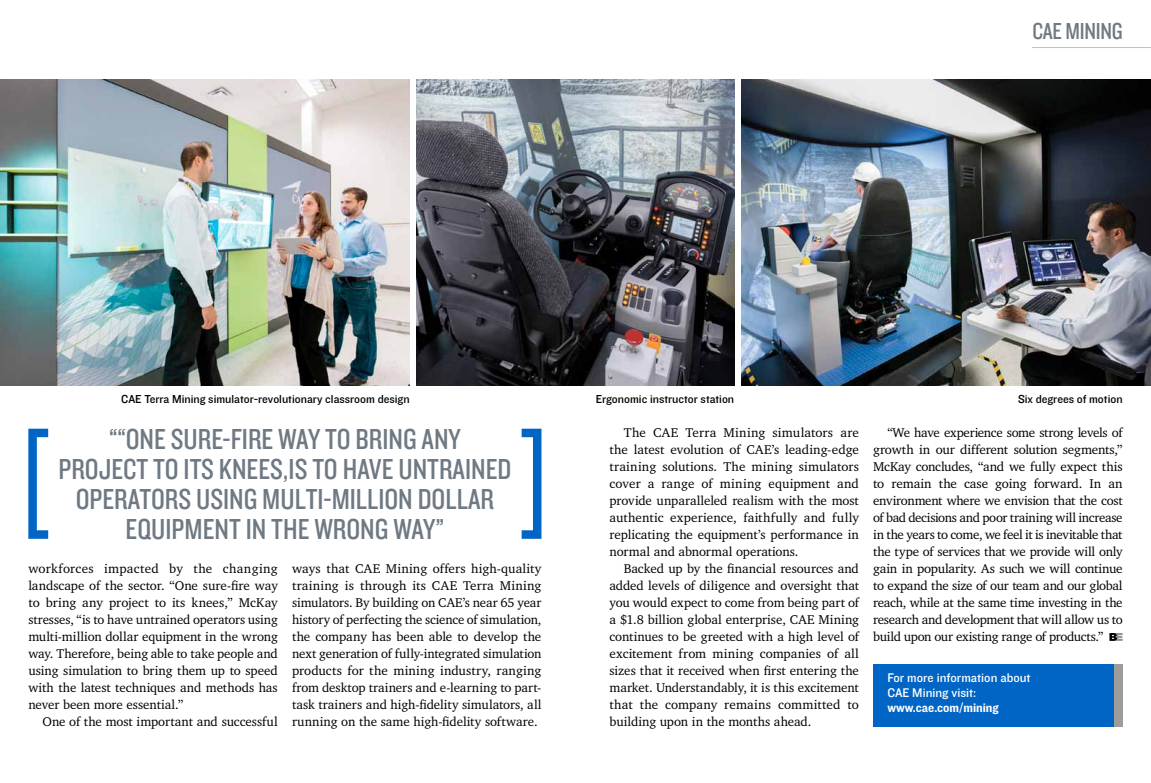
<style>
.page{position:relative;width:1151px;height:783px;background:#fff}
.page>*{position:absolute;margin:0;border:0;box-sizing:border-box;transform-origin:0 0}
.t1{font:30px/30px "Knockout HTF29 Junior Liteweight";color:#6f7983;text-align:center}
.t2{font:24px "Knockout HTF29 Junior Liteweight";letter-spacing:-.01em;color:#6f7983}
.t3{font:13px/17px "Charter IT Cby BT";letter-spacing:-.005em;color:#000;text-align:justify}
.t4{font:13px/15px "Knockout HTF31 Junior Middlewt";color:#fff}
.t5{font:13px "Knockout HTF51 Middleweight";color:#fff}
.t6{font:12px "Knockout HTF31 Junior Middlewt";color:#000}
</style>
<div class="page">
<svg style="left:1109px;top:633px;width:14px;height:7px"></svg>
<svg style="left:28px;top:428px;width:20px;height:110px"></svg>
<svg style="left:522px;top:428px;width:19px;height:110px"></svg>
<hr style="left:1032px;top:47px;width:119px;height:1px;background:#bbc0c4">
<div style="left:873px;top:663px;width:250px;height:63px;background:#0065c4"></div>
<div style="left:1114px;top:663px;width:9px;height:63px;background:#9e9c99"></div>
<img style="left:0;top:79px;width:410px;height:306px">
<img style="left:741px;top:79px;width:410px;height:306px">
<img style="left:417px;top:79px;width:317px;height:306px">
<h2 class="t2" style="left:1032px;top:18px;width:92px">CAE MINING</h2>
<p class="t6" style="left:121px;top:392px;width:290px">CAE Terra Mining simulator-revolutionary classroom design</p>
<p class="t6" style="left:596px;top:392px;width:140px">Ergonomic instructor station</p>
<p class="t6" style="left:1018px;top:392px;width:106px">Six degrees of motion</p>
<h1 class="t1" style="left:58px;top:424px;width:440px">““ONE SURE-FIRE WAY TO BRING ANY PROJECT TO ITS KNEES,IS TO HAVE UNTRAINED OPERATORS USING MULTI-MILLION DOLLAR EQUIPMENT IN THE WRONG WAY”</h1>
<p class="t3" style="left:28px;top:559px;width:251px">workforces impacted by the changing landscape of the sector. “One sure-fire way to bring any project to its knees,” McKay stresses, “is to have untrained operators using multi-million dollar equipment in the wrong way. Therefore, being able to take people and using simulation to bring them up to speed with the latest techniques and methods has never been more essential.”</p>
<p class="t3" style="left:43px;top:712px;width:237px">One of the most important and successful</p>
<p class="t3" style="left:292px;top:559px;width:251px">ways that CAE Mining offers high-quality training is through its CAE Terra Mining simulators. By building on CAE’s near 65 year history of perfecting the science of simulation, the company has been able to develop the next generation of fully-integrated simulation products for the mining industry, ranging from desktop trainers and e-learning to part&shy;task trainers and high-fidelity simulators, all running on the same high-fidelity software.</p>
<p class="t3" style="left:609px;top:423px;width:251px;text-indent:14px">The CAE Terra Mining simulators are the latest evolution of CAE’s leading-edge training solutions. The mining simulators cover a range of mining equipment and provide unparalleled realism with the most authentic experience, faithfully and fully replicating the equipment’s performance in normal and abnormal operations.</p>
<p class="t3" style="left:609px;top:559px;width:251px;text-indent:14px">Backed up by the financial resources and added levels of diligence and oversight that you would expect to come from being part of a $1.8 billion global enterprise, CAE Mining continues to be greeted with a high level of excitement from mining companies of all sizes that it received when first entering the market. Understandably, it is this excitement that the company remains committed to building upon in the months ahead.</p>
<p class="t3" style="left:873px;top:423px;width:251px;text-indent:14px">“We have experience some strong levels of growth in our different solution segments,” McKay concludes, “and we fully expect this to remain the case going forward. In an environment where we envision that the cost of bad decisions and poor training will increase in the years to come, we feel it is inevitable that the type of services that we provide will only gain in popularity. As such we will continue to expand the size of our team and our global reach, while at the same time investing in the research and development that will allow us to build upon our existing range of products.”</p>
<p class="t4" style="left:887px;top:670px;width:145px">For more information about<br>CAE Mining visit:</p>
<p class="t5" style="left:887px;top:700px;width:113px">www.cae.com/mining</p>
</div>
